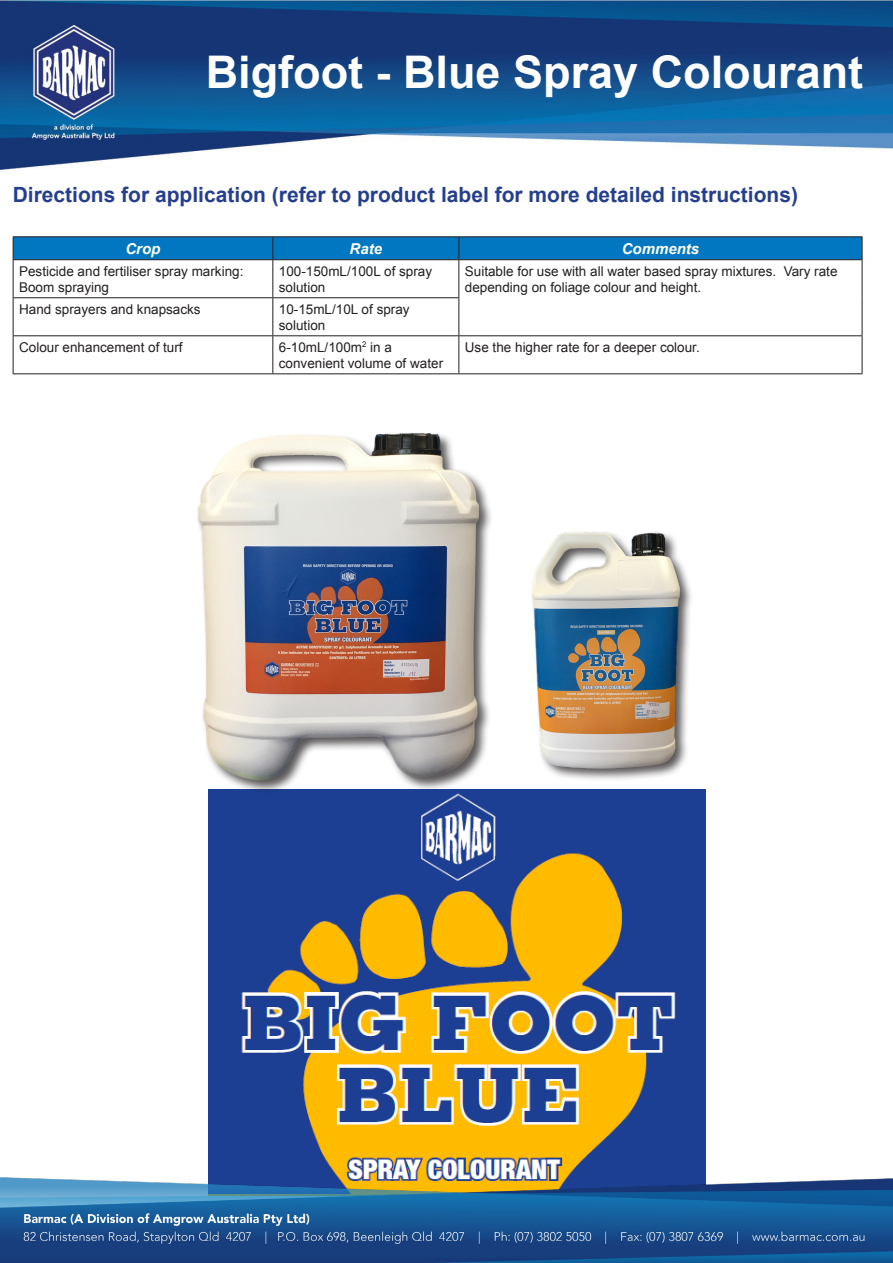
<style>
.page{position:relative;width:893px;height:1263px;background:#fff}
.page>*{position:absolute;margin:0;border:0;box-sizing:border-box;transform-origin:0 0}
.t1{font:700 45px "Arial";color:#fff}
.t2{font:700 21px "Arial";color:#253f8e}
.t3{font:italic 700 15px "Arial";color:#fff}
.t4{font:13.5px/16.2px "Arial";color:#231f20}
</style>
<div class="page">
<img style="left:208px;top:790px;width:498px;height:383px">
<img style="left:0;top:0;width:893px;height:171px">
<hr style="left:13px;top:236px;width:260px;height:1px;background:#231f20">
<hr style="left:273px;top:236px;width:186px;height:1px;background:#231f20">
<hr style="left:459px;top:236px;width:403px;height:1px;background:#231f20">
<div style="left:13px;top:237px;width:850px;height:23px;background:#0077c0"></div>
<hr style="left:13px;top:259px;width:260px;height:1px;background:#231f20">
<hr style="left:13px;top:260px;width:1px;height:37px;background:#231f20">
<hr style="left:273px;top:259px;width:186px;height:1px;background:#231f20">
<hr style="left:272px;top:260px;width:1px;height:37px;background:#231f20">
<hr style="left:459px;top:259px;width:403px;height:1px;background:#231f20">
<hr style="left:458px;top:260px;width:1px;height:37px;background:#231f20">
<hr style="left:862px;top:260px;width:1px;height:38px;background:#231f20">
<hr style="left:862px;top:298px;width:1px;height:37px;background:#231f20">
<hr style="left:13px;top:297px;width:260px;height:1px;background:#231f20">
<hr style="left:13px;top:298px;width:1px;height:37px;background:#231f20">
<hr style="left:273px;top:297px;width:186px;height:1px;background:#231f20">
<hr style="left:272px;top:298px;width:1px;height:37px;background:#231f20">
<hr style="left:458px;top:298px;width:1px;height:37px;background:#231f20">
<hr style="left:13px;top:335px;width:260px;height:1px;background:#231f20">
<hr style="left:13px;top:336px;width:1px;height:37px;background:#231f20">
<hr style="left:273px;top:335px;width:186px;height:1px;background:#231f20">
<hr style="left:272px;top:336px;width:1px;height:37px;background:#231f20">
<hr style="left:459px;top:335px;width:403px;height:1px;background:#231f20">
<hr style="left:458px;top:336px;width:1px;height:37px;background:#231f20">
<hr style="left:862px;top:336px;width:1px;height:37px;background:#231f20">
<hr style="left:13px;top:373px;width:260px;height:1px;background:#231f20">
<hr style="left:273px;top:373px;width:186px;height:1px;background:#231f20">
<hr style="left:459px;top:373px;width:403px;height:1px;background:#231f20">
<img style="left:197px;top:433px;width:321px;height:357px">
<img style="left:518px;top:532px;width:188px;height:258px">
<img style="left:0;top:1173px;width:893px;height:90px">
<p class="t1" style="left:206px;top:42px;width:659px">Bigfoot - Blue Spray Colourant</p>
<p class="t2" style="left:13px;top:181px;width:787px">Directions for application (refer to product label for more detailed instructions)</p>
<p class="t3" style="left:125px;top:238px;width:36px">Crop</p>
<p class="t3" style="left:350px;top:238px;width:34px">Rate</p>
<p class="t3" style="left:622px;top:238px;width:79px">Comments</p>
<p class="t4" style="left:19px;top:263px;width:226px">Pesticide and fertiliser spray marking:<br>Boom spraying</p>
<p class="t4" style="left:279px;top:263px;width:155px">100-150mL/100L of spray solution</p>
<p class="t4" style="left:465px;top:263px;width:374px">Suitable for use with all water based spray mixtures. Vary rate depending on foliage colour and height.</p>
<p class="t4" style="left:19px;top:301px;width:183px">Hand sprayers and knapsacks</p>
<p class="t4" style="left:279px;top:301px;width:132px">10-15mL/10L of spray solution</p>
<p class="t4" style="left:19px;top:339px;width:165px">Colour enhancement of turf</p>
<p class="t4" style="left:279px;top:339px;width:166px">6-10mL/100m<sup>2</sup> in a convenient volume of water</p>
<p class="t4" style="left:465px;top:339px;width:236px">Use the higher rate for a deeper colour.</p>
</div>
